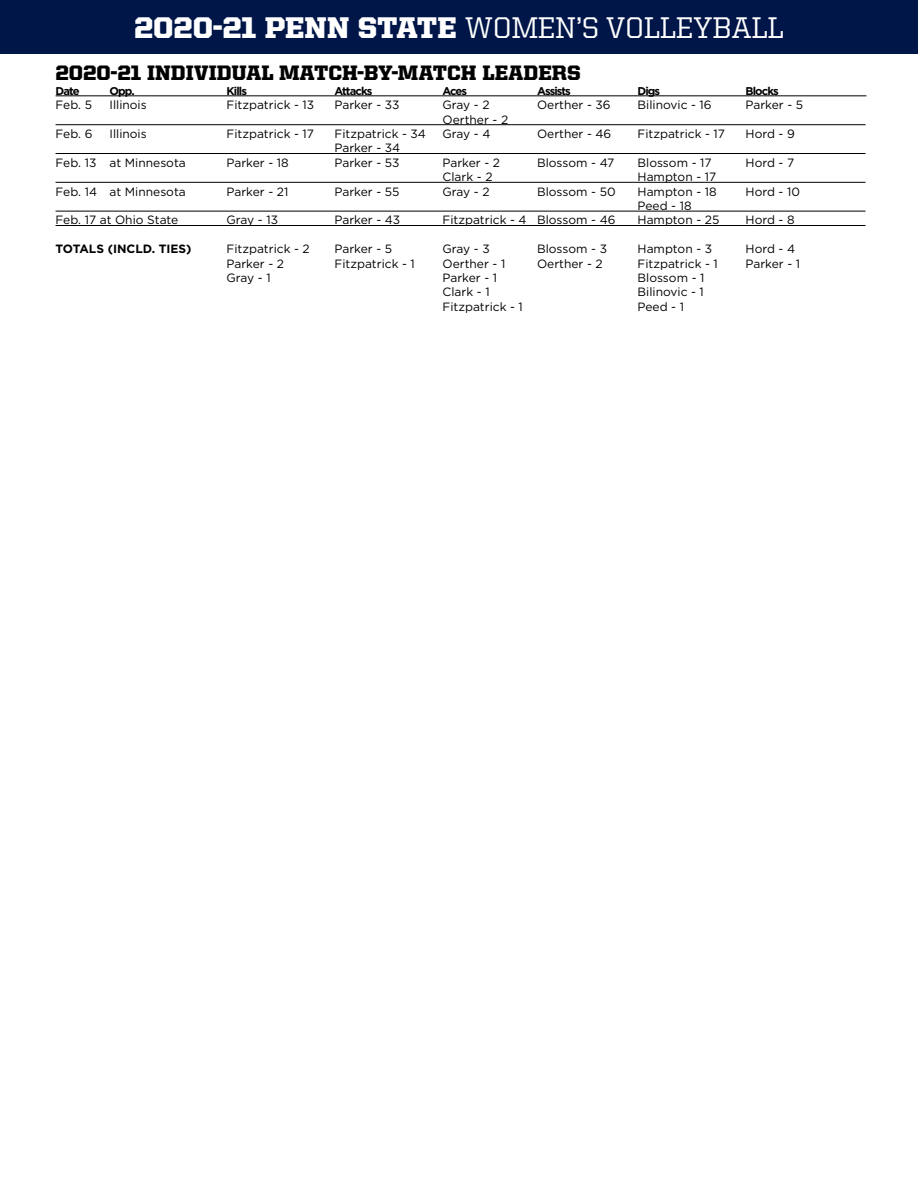
<style>
.page{position:relative;width:918px;height:1188px;background:#fff}
.page>*{position:absolute;margin:0;border:0;box-sizing:border-box;transform-origin:0 0}
.t1{font:500 30px "United Serif Reg";color:#fff}
.t2{font:900 21px "United Serif Reg";color:#000}
.t3{font:12px "Gotham";color:#000}
.t4{font:700 12px "Gotham";color:#000}
.t5{font:700 11.25px "Gotham";letter-spacing:-.08em;color:#000}
.s1{font-weight:900}
</style>
<div class="page">
<div style="left:0;top:0;width:917px;height:53px;background:#001648"></div>
<hr style="left:56px;top:96px;width:810px;height:1px;background:#000">
<hr style="left:56px;top:124px;width:810px;height:1px;background:#000">
<hr style="left:56px;top:153px;width:810px;height:1px;background:#000">
<hr style="left:56px;top:182px;width:810px;height:1px;background:#000">
<hr style="left:56px;top:211px;width:810px;height:1px;background:#000">
<hr style="left:56px;top:225px;width:810px;height:1px;background:#000">
<h1 class="t1" style="left:134px;top:11px;width:651px"><span class="s1">2020-21 PENN STATE</span> WOMEN’S VOLLEYBALL</h1>
<h2 class="t2" style="left:56px;top:61px;width:527px">2020-21 INDIVIDUAL MATCH-BY-MATCH LEADERS</h2>
<p class="t5" style="left:56px;top:83px;width:26px">Date</p>
<p class="t5" style="left:110px;top:83px;width:27px">Opp.</p>
<p class="t5" style="left:227px;top:83px;width:22px">Kills</p>
<p class="t5" style="left:335px;top:83px;width:39px">Attacks</p>
<p class="t5" style="left:443px;top:83px;width:26px">Aces</p>
<p class="t5" style="left:537px;top:83px;width:35px">Assists</p>
<p class="t5" style="left:638px;top:83px;width:24px">Digs</p>
<p class="t5" style="left:746px;top:83px;width:35px">Blocks</p>
<p class="t3" style="left:56px;top:97px;width:38px">Feb. 5</p>
<p class="t3" style="left:110px;top:97px;width:39px">Illinois</p>
<p class="t3" style="left:227px;top:97px;width:89px">Fitzpatrick - 13</p>
<p class="t3" style="left:335px;top:97px;width:67px">Parker - 33</p>
<p class="t3" style="left:443px;top:97px;width:49px">Gray - 2</p>
<p class="t3" style="left:537px;top:97px;width:75px">Oerther - 36</p>
<p class="t3" style="left:638px;top:97px;width:76px">Bilinovic - 16</p>
<p class="t3" style="left:746px;top:97px;width:59px">Parker - 5</p>
<p class="t3" style="left:443px;top:112px;width:67px">Oerther - 2</p>
<p class="t3" style="left:56px;top:126px;width:38px">Feb. 6</p>
<p class="t3" style="left:110px;top:126px;width:39px">Illinois</p>
<p class="t3" style="left:227px;top:126px;width:89px">Fitzpatrick - 17</p>
<p class="t3" style="left:335px;top:126px;width:93px">Fitzpatrick - 34</p>
<p class="t3" style="left:443px;top:126px;width:49px">Gray - 4</p>
<p class="t3" style="left:537px;top:126px;width:76px">Oerther - 46</p>
<p class="t3" style="left:638px;top:126px;width:89px">Fitzpatrick - 17</p>
<p class="t3" style="left:746px;top:126px;width:51px">Hord - 9</p>
<p class="t3" style="left:335px;top:140px;width:67px">Parker - 34</p>
<p class="t3" style="left:56px;top:155px;width:132px">Feb. 13 at Minnesota</p>
<p class="t3" style="left:227px;top:155px;width:64px">Parker - 18</p>
<p class="t3" style="left:335px;top:155px;width:66px">Parker - 53</p>
<p class="t3" style="left:443px;top:155px;width:59px">Parker - 2</p>
<p class="t3" style="left:537px;top:155px;width:79px">Blossom - 47</p>
<p class="t3" style="left:638px;top:155px;width:76px">Blossom - 17</p>
<p class="t3" style="left:746px;top:155px;width:50px">Hord - 7</p>
<p class="t3" style="left:443px;top:169px;width:51px">Clark - 2</p>
<p class="t3" style="left:638px;top:169px;width:80px">Hampton - 17</p>
<p class="t3" style="left:56px;top:184px;width:132px">Feb. 14 at Minnesota</p>
<p class="t3" style="left:227px;top:184px;width:63px">Parker - 21</p>
<p class="t3" style="left:335px;top:184px;width:66px">Parker - 55</p>
<p class="t3" style="left:443px;top:184px;width:49px">Gray - 2</p>
<p class="t3" style="left:537px;top:184px;width:80px">Blossom - 50</p>
<p class="t3" style="left:638px;top:184px;width:81px">Hampton - 18</p>
<p class="t3" style="left:746px;top:184px;width:56px">Hord - 10</p>
<p class="t3" style="left:638px;top:198px;width:56px">Peed - 18</p>
<p class="t3" style="left:56px;top:212px;width:124px">Feb. 17 at Ohio State</p>
<p class="t3" style="left:227px;top:212px;width:53px">Gray - 13</p>
<p class="t3" style="left:335px;top:212px;width:67px">Parker - 43</p>
<p class="t3" style="left:443px;top:212px;width:174px">Fitzpatrick - 4 Blossom - 46</p>
<p class="t3" style="left:638px;top:212px;width:83px">Hampton - 25</p>
<p class="t3" style="left:746px;top:212px;width:51px">Hord - 8</p>
<p class="t4" style="left:56px;top:241px;width:138px">TOTALS (INCLD. TIES)</p>
<p class="t3" style="left:227px;top:241px;width:85px">Fitzpatrick - 2</p>
<p class="t3" style="left:335px;top:241px;width:59px">Parker - 5</p>
<p class="t3" style="left:443px;top:241px;width:49px">Gray - 3</p>
<p class="t3" style="left:537px;top:241px;width:71px">Blossom - 3</p>
<p class="t3" style="left:638px;top:241px;width:76px">Hampton - 3</p>
<p class="t3" style="left:746px;top:241px;width:51px">Hord - 4</p>
<p class="t3" style="left:227px;top:256px;width:59px">Parker - 2</p>
<p class="t3" style="left:335px;top:256px;width:82px">Fitzpatrick - 1</p>
<p class="t3" style="left:443px;top:256px;width:64px">Oerther - 1</p>
<p class="t3" style="left:537px;top:256px;width:67px">Oerther - 2</p>
<p class="t3" style="left:638px;top:256px;width:82px">Fitzpatrick - 1</p>
<p class="t3" style="left:746px;top:256px;width:56px">Parker - 1</p>
<p class="t3" style="left:227px;top:270px;width:46px">Gray - 1</p>
<p class="t3" style="left:443px;top:270px;width:56px">Parker - 1</p>
<p class="t3" style="left:638px;top:270px;width:68px">Blossom - 1</p>
<p class="t3" style="left:443px;top:284px;width:49px">Clark - 1</p>
<p class="t3" style="left:638px;top:284px;width:68px">Bilinovic - 1</p>
<p class="t3" style="left:443px;top:299px;width:82px">Fitzpatrick - 1</p>
<p class="t3" style="left:638px;top:299px;width:48px">Peed - 1</p>
</div>
